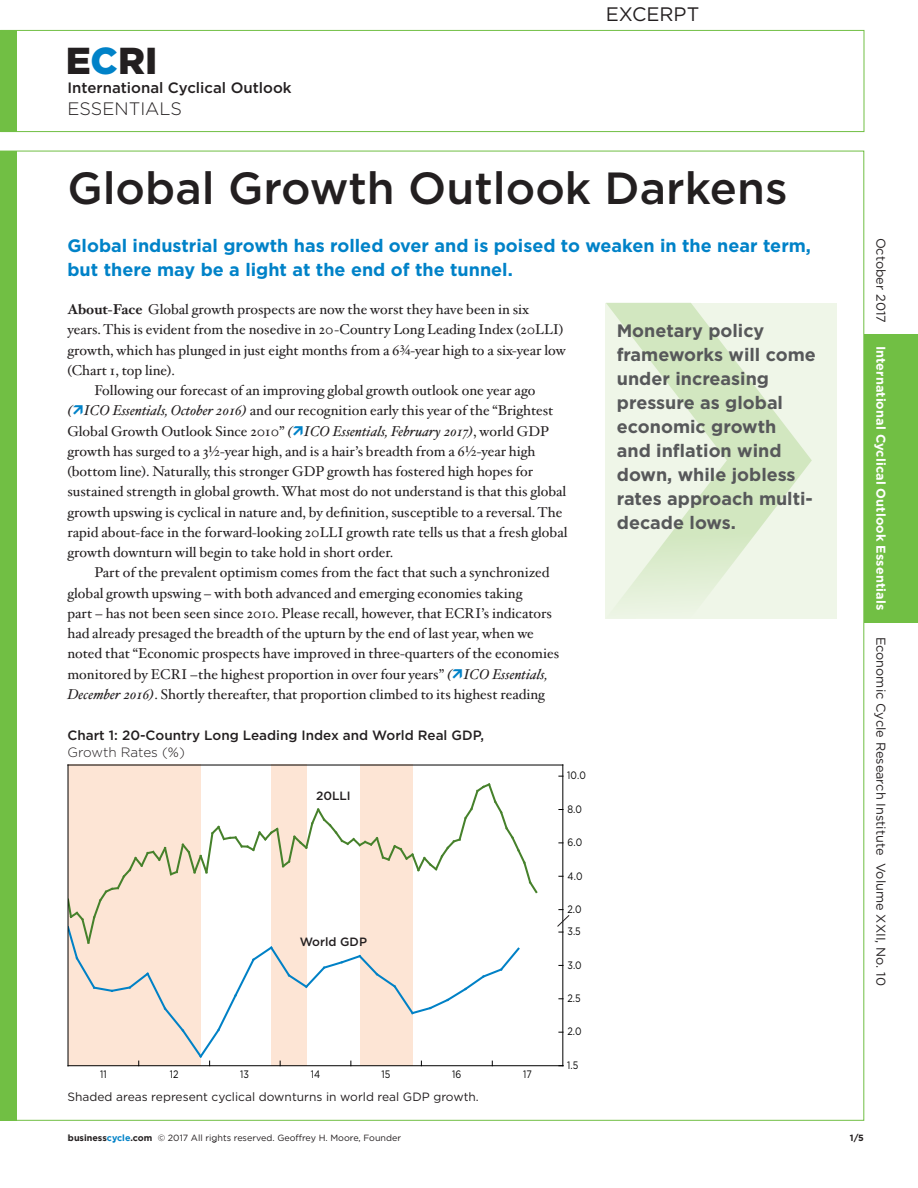
<style>
.page{position:relative;width:918px;height:1188px;background:#fff}
.page>*{position:absolute;margin:0;border:0;box-sizing:border-box;transform-origin:0 0}
.USCO_Title_Gotham_Bo{font:500 45px "Gotham";color:#231f20}
.t1{font:900 37.5px "Gotham";color:#231f20}
.t2{font:19.5px "Gotham";color:#231f20}
.ICO_ESS_Side_GothBol{font:700 18px/24px "Gotham";color:#57585a}
.Gotham_Bold_12_13_EC{font:700 18px/24px "Gotham";color:#0082c8}
.t3{font:300 18px "Gotham";color:#231f20}
.t4{font:500 15px "Gotham";color:#231f20}
.SuperPageNEW__Hoefle{font:14.25px/20.2px "Hoefler Txt";color:#231f20}
.ChartTitle_Gotham_Me{font:500 13.5px "Gotham";color:#231f20}
.ChartTitle_Gotham_Me-2{font:300 13.5px "Gotham";color:#231f20}
.t5{font:12.75px "Gotham";color:#231f20}
.t6{font:700 12.75px "Gotham";letter-spacing:.005em;color:#fff}
.ChartShading__Gotham{font:12px "Gotham";color:#231f20}
.ChartInsideTitle__Go{font:500 12px "Gotham";color:#231f20}
.t7{font:10.8px "Gotham";letter-spacing:.01em;color:#000;scale:.84 1}
.t8{font:9px "Gotham";color:#231f20}
.t9{font:700 9px "Gotham";color:#231f20}
.s1{color:#0082c8}
.s2{font-weight:700}
.s3{font-style:italic}
.s4{font-weight:700;color:#0082c8}
</style>
<div class="page">
<div style="left:0;top:30px;width:864px;height:102px;border:1px solid #71bf44"></div>
<div style="left:864px;top:334px;width:54px;height:288px;background:#71bf44"></div>
<div style="left:0;top:151px;width:16px;height:969px;background:#71bf44"></div>
<div style="left:0;top:30px;width:16px;height:102px;background:#71bf44"></div>
<div style="left:606px;top:303px;width:231px;height:315px;background:#eff6e8"></div>
<svg style="left:606px;top:303px;width:206px;height:297px"></svg>
<div style="left:68px;top:765px;width:133px;height:301px;background:#fde5d5"></div>
<div style="left:271px;top:765px;width:36px;height:301px;background:#fde5d5"></div>
<div style="left:360px;top:765px;width:53px;height:301px;background:#fde5d5"></div>
<svg style="left:69px;top:783px;width:469px;height:282px"></svg>
<hr style="left:68px;top:1065px;width:495px;height:1px;background:#000">
<hr style="left:562px;top:765px;width:1px;height:301px;background:#000">
<hr style="left:68px;top:765px;width:495px;height:1px;background:#000">
<hr style="left:68px;top:765px;width:1px;height:301px;background:#000">
<svg style="left:557px;top:909px;width:13px;height:24px"></svg>
<h2 class="t1" style="left:66px;top:35px;width:93px">E<span class="s1">C</span>RI</h2>
<p class="t4" style="left:68px;top:78px;width:226px">International Cyclical Outlook</p>
<p class="t3" style="left:68px;top:98px;width:116px">ESSENTIALS</p>
<p class="t2" style="left:606px;top:2px;width:95px">EXCERPT</p>
<p class="USCO_Title_Gotham_Bo" style="left:68px;top:159px;width:722px">Global Growth Outlook Darkens</p>
<p class="Gotham_Bold_12_13_EC" style="left:68px;top:234px;width:745px">Global industrial growth has rolled over and is poised to weaken in the near term, but there may be a light at the end of the tunnel.</p>
<p class="SuperPageNEW__Hoefle" style="left:68px;top:299px;width:500px"><span class="s2">About-Face</span> Global growth prospects are now the worst they have been in six years. This is evident from the nosedive in 20-Country Long Leading Index (20LLI) growth, which has plunged in just eight months from a 6¾-year high to a six-year low (Chart 1, top line).</p>
<p class="SuperPageNEW__Hoefle" style="left:68px;top:380px;width:501px;text-indent:27px">Following our forecast of an improving global growth outlook one year ago<br><span class="s3">( ICO Essentials, October 2016)</span> and our recognition early this year of the “Brightest Global Growth Outlook Since 2010” <span class="s3">( ICO Essentials, February 2017)</span>, world GDP growth has surged to a 3½-year high, and is a hair’s breadth from a 6½-year high (bottom line). Naturally, this stronger GDP growth has fostered high hopes for sustained strength in global growth. What most do not understand is that this global growth upswing is cyclical in nature and, by definition, susceptible to a reversal. The rapid about-face in the forward-looking 20LLI growth rate tells us that a fresh global growth downturn will begin to take hold in short order.</p>
<p class="SuperPageNEW__Hoefle" style="left:68px;top:562px;width:493px;text-indent:27px">Part of the prevalent optimism comes from the fact that such a synchronized global growth upswing – with both advanced and emerging economies taking<br>part – has not been seen since 2010. Please recall, however, that ECRI’s indicators had already presaged the breadth of the upturn by the end of last year, when we noted that “Economic prospects have improved in three-quarters of the economies monitored by ECRI –the highest proportion in over four years” <span class="s3">( ICO Essentials, December 2016)</span>. Shortly thereafter, that proportion climbed to its highest reading</p>
<p class="ICO_ESS_Side_GothBol" style="left:617px;top:318px;width:201px">Monetary policy frameworks will come under increasing pressure as global economic growth<br>and inflation wind down, while jobless rates approach multi&shy;decade lows.</p>
<p class="ChartTitle_Gotham_Me" style="left:68px;top:727px;width:418px">Chart 1: 20-Country Long Leading Index and World Real GDP,</p>
<p class="ChartTitle_Gotham_Me-2" style="left:68px;top:744px;width:119px">Growth Rates (%)</p>
<p class="ChartInsideTitle__Go" style="left:316px;top:788px;width:36px">20LLI</p>
<p class="ChartInsideTitle__Go" style="left:300px;top:934px;width:69px">World GDP</p>
<p class="t7" style="left:100px;top:1067px;width:9px">11</p>
<p class="t7" style="left:170px;top:1067px;width:12px">12</p>
<p class="t7" style="left:240px;top:1067px;width:12px">13</p>
<p class="t7" style="left:311px;top:1067px;width:13px">14</p>
<p class="t7" style="left:382px;top:1067px;width:12px">15</p>
<p class="t7" style="left:452px;top:1067px;width:12px">16</p>
<p class="t7" style="left:523px;top:1067px;width:12px">17</p>
<p class="ChartShading__Gotham" style="left:68px;top:1089px;width:413px">Shaded areas represent cyclical downturns in world real GDP growth.</p>
<p class="t8" style="left:68px;top:1132px;width:335px"><span class="s2">business</span><span class="s4">cycle</span><span class="s2">.com</span> © 2017 All rights reserved. Geoffrey H. Moore, Founder</p>
<p class="t7" style="left:567px;top:768px;width:24px">10.0</p>
<p class="t7" style="left:567px;top:802px;width:19px">8.0</p>
<p class="t7" style="left:568px;top:835px;width:19px">6.0</p>
<p class="t7" style="left:568px;top:869px;width:19px">4.0</p>
<p class="t7" style="left:567px;top:902px;width:18px">2.0</p>
<p class="t7" style="left:567px;top:924px;width:17px">3.5</p>
<p class="t7" style="left:567px;top:958px;width:19px">3.0</p>
<p class="t7" style="left:567px;top:991px;width:17px">2.5</p>
<p class="t7" style="left:567px;top:1025px;width:18px">2.0</p>
<p class="t7" style="left:567px;top:1058px;width:15px">1.5</p>
<p class="t5" style="left:889px;top:238px;width:87px;rotate:90deg">October 2017</p>
<p class="t6" style="left:890px;top:346px;width:266px;rotate:90deg">International Cyclical Outlook Essentials</p>
<p class="t5" style="left:889px;top:637px;width:351px;rotate:90deg">Economic Cycle Research Institute Volume XXII, No. 10</p>
<p class="t9" style="left:850px;top:1132px;width:16px">1/5</p>
</div>
